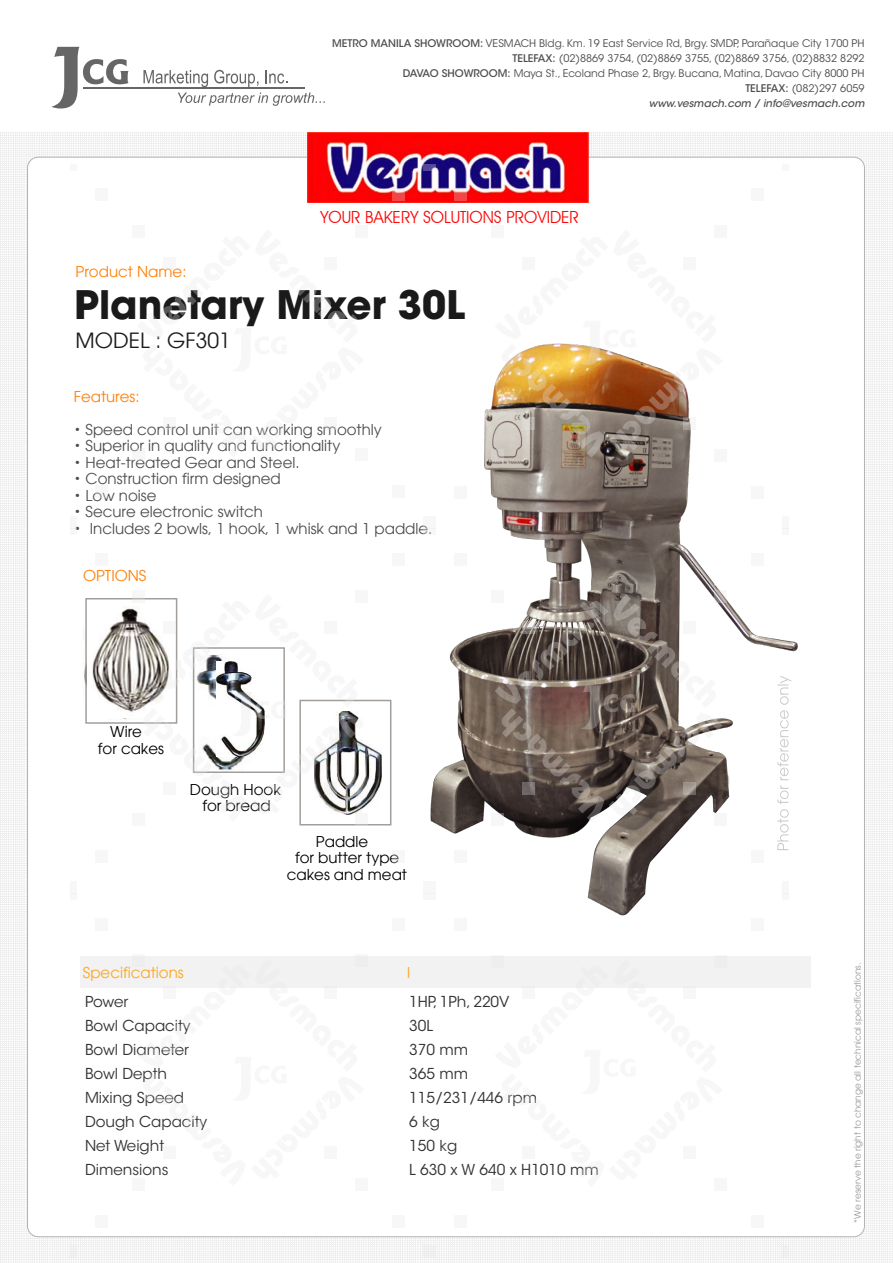
<style>
.page{position:relative;width:893px;height:1263px;background:#fff}
.page>*{position:absolute;margin:0;border:0;box-sizing:border-box;transform-origin:0 0}
.t1{font:700 39px "ITC Avant Garde Std";color:#1a1a1a}
.t2{font:21px "Avant Garde";color:#1a1a1a}
.t3{font:16.8px "Avant Garde IT Cby BT";color:#fd0606}
.t4{font:15px "Avant Garde";color:#4d4d4d}
.t5{font:15px "ITC Avant Garde Std";color:#333}
.t6{font:15px/16.5px "Avant Garde";color:#000}
.t7{font:15px "Avant Garde";color:#ff8008}
.t8{font:15px "Avant Garde";color:#fea61c}
.t9{font:10.5px/15px "ITC Avant Garde Std";color:#4d4d4d;text-align:right}
.t10{font:9px "Avant Garde";color:#999}
.s1{font-weight:500}
.s2{font-weight:500;font-style:italic}
.s3{font-family:"ITC Avant Garde Std"}
</style>
<div class="page">
<div style="left:0;top:2px;width:892px;height:1261px;background:#f3f3f3"></div>
<div style="left:0;top:2px;width:892px;height:130px;background:#fff"></div>
<div style="left:28px;top:157px;width:836px;height:1080px;background:#fff;border-radius:11px"></div>
<img style="left:308px;top:132px;width:280px;height:70px">
<hr style="left:83px;top:87px;width:222px;height:1px;background:#666">
<svg style="left:51px;top:47px;width:77px;height:62px"></svg>
<svg style="left:143px;top:70px;width:65px;height:17px"></svg>
<svg style="left:214px;top:70px;width:44px;height:17px"></svg>
<svg style="left:265px;top:70px;width:22px;height:14px"></svg>
<svg style="left:178px;top:93px;width:147px;height:13px"></svg>
<div style="left:80px;top:956px;width:730px;height:32px;background:#f2f2f2"></div>
<img style="left:92px;top:607px;width:45px;height:105px">
<div style="left:85px;top:598px;width:92px;height:126px;border:2px solid #a39e99"></div>
<img style="left:341px;top:221px;width:544px;height:816px">
<div style="left:714px;top:226px;width:12px;height:12px;background:#f7f7f7"></div>
<div style="left:751px;top:189px;width:12px;height:12px;background:#f7f7f7"></div>
<div style="left:491px;top:226px;width:12px;height:12px;background:#f7f7f7"></div>
<svg style="left:454px;top:189px;width:12px;height:12px"></svg>
<div style="left:714px;top:449px;width:12px;height:12px;background:#f7f7f7"></div>
<div style="left:751px;top:486px;width:12px;height:12px;background:#f7f7f7"></div>
<div style="left:491px;top:449px;width:12px;height:12px;background:#d2cfc7"></div>
<div style="left:454px;top:486px;width:12px;height:12px;background:#f7f7f7"></div>
<img style="left:494px;top:230px;width:228px;height:228px">
<div style="left:132px;top:449px;width:13px;height:12px;background:#f7f7f7"></div>
<div style="left:96px;top:486px;width:12px;height:12px;background:#f7f7f7"></div>
<div style="left:355px;top:449px;width:13px;height:12px;background:#f7f7f7"></div>
<div style="left:392px;top:486px;width:13px;height:12px;background:#f7f7f7"></div>
<div style="left:132px;top:226px;width:13px;height:12px;background:#f7f7f7"></div>
<div style="left:96px;top:189px;width:12px;height:12px;background:#f7f7f7"></div>
<div style="left:355px;top:226px;width:13px;height:12px;background:#f7f7f7"></div>
<svg style="left:392px;top:189px;width:13px;height:12px"></svg>
<svg style="left:341px;top:229px;width:23px;height:228px"></svg>
<div style="left:423px;top:517px;width:12px;height:12px;background:#f7f7f7"></div>
<div style="left:782px;top:517px;width:6px;height:12px;background:#f7f7f7"></div>
<div style="left:71px;top:517px;width:6px;height:12px;background:#f7f7f7"></div>
<svg style="left:423px;top:164px;width:12px;height:6px"></svg>
<svg style="left:714px;top:590px;width:12px;height:13px"></svg>
<div style="left:751px;top:553px;width:12px;height:13px;background:#f7f7f7"></div>
<div style="left:491px;top:590px;width:12px;height:13px;background:#f7f7f7"></div>
<div style="left:454px;top:553px;width:12px;height:13px;background:#f7f7f7"></div>
<div style="left:714px;top:814px;width:12px;height:12px;background:#f7f7f7"></div>
<div style="left:751px;top:850px;width:12px;height:13px;background:#f7f7f7"></div>
<div style="left:491px;top:814px;width:12px;height:12px;background:#f7f7f7"></div>
<div style="left:454px;top:850px;width:12px;height:13px;background:#f7f7f7"></div>
<svg style="left:494px;top:594px;width:228px;height:228px"></svg>
<div style="left:132px;top:813px;width:13px;height:13px;background:#f7f7f7"></div>
<div style="left:96px;top:850px;width:12px;height:13px;background:#f7f7f7"></div>
<svg style="left:355px;top:813px;width:13px;height:13px"></svg>
<div style="left:392px;top:850px;width:13px;height:13px;background:#f7f7f7"></div>
<svg style="left:132px;top:598px;width:5px;height:3px"></svg>
<div style="left:96px;top:553px;width:12px;height:13px;background:#f7f7f7"></div>
<div style="left:355px;top:590px;width:13px;height:13px;background:#f7f7f7"></div>
<div style="left:392px;top:553px;width:13px;height:13px;background:#f7f7f7"></div>
<svg style="left:137px;top:594px;width:227px;height:228px"></svg>
<div style="left:423px;top:881px;width:12px;height:12px;background:#f7f7f7"></div>
<div style="left:782px;top:881px;width:6px;height:12px;background:#f7f7f7"></div>
<div style="left:71px;top:881px;width:6px;height:12px;background:#f7f7f7"></div>
<div style="left:423px;top:529px;width:12px;height:6px;background:#f7f7f7"></div>
<svg style="left:782px;top:529px;width:6px;height:6px"></svg>
<div style="left:714px;top:955px;width:12px;height:12px;background:#eee"></div>
<div style="left:751px;top:918px;width:12px;height:12px;background:#f7f7f7"></div>
<div style="left:491px;top:955px;width:12px;height:12px;background:#eee"></div>
<div style="left:454px;top:918px;width:12px;height:12px;background:#f7f7f7"></div>
<div style="left:714px;top:1178px;width:12px;height:12px;background:#f7f7f7"></div>
<div style="left:751px;top:1215px;width:12px;height:12px;background:#f7f7f7"></div>
<div style="left:491px;top:1178px;width:12px;height:12px;background:#f7f7f7"></div>
<div style="left:454px;top:1215px;width:12px;height:12px;background:#f7f7f7"></div>
<svg style="left:494px;top:959px;width:228px;height:78px"></svg>
<div style="left:132px;top:1178px;width:13px;height:12px;background:#f7f7f7"></div>
<div style="left:96px;top:1215px;width:12px;height:12px;background:#f7f7f7"></div>
<div style="left:355px;top:1178px;width:13px;height:12px;background:#f7f7f7"></div>
<div style="left:392px;top:1215px;width:13px;height:12px;background:#f7f7f7"></div>
<div style="left:132px;top:955px;width:13px;height:12px;background:#eee"></div>
<div style="left:96px;top:918px;width:12px;height:12px;background:#f7f7f7"></div>
<div style="left:355px;top:955px;width:13px;height:12px;background:#eee"></div>
<div style="left:392px;top:918px;width:13px;height:12px;background:#f7f7f7"></div>
<svg style="left:341px;top:959px;width:23px;height:78px"></svg>
<div style="left:423px;top:1246px;width:12px;height:12px;background:#efefef"></div>
<div style="left:782px;top:1246px;width:6px;height:12px;background:#efefef"></div>
<div style="left:423px;top:893px;width:12px;height:6px;background:#f7f7f7"></div>
<svg style="left:782px;top:893px;width:6px;height:6px"></svg>
<p class="t9" style="left:332px;top:36px;width:534px"><span class="s1">METRO MANILA SHOWROOM:</span> VESMACH Bldg. Km. 19 East Service Rd, Brgy. SMDP, Parañaque City 1700 PH <span class="s1">TELEFAX:</span> (02)8869 3754, (02)8869 3755, (02)8869 3756, (02)8832 8292<br><span class="s1">DAVAO SHOWROOM:</span> Maya St., Ecoland Phase 2, Brgy. Bucana, Matina, Davao City 8000 PH<br><span class="s1">TELEFAX:</span> (082)297 6059<br><span class="s2">www.vesmach.com / info@vesmach.com</span></p>
<h3 class="t7" style="left:76px;top:262px;width:112px">Product Name:</h3>
<h3 class="t3" style="left:320px;top:207px;width:260px">YOUR BAKERY SOLUTIONS PROVIDER</h3>
<h1 class="t1" style="left:74px;top:279px;width:392px">Planetary Mixer 30L</h1>
<h2 class="t2" style="left:76px;top:328px;width:156px">MODEL : GF301</h2>
<h3 class="t7" style="left:74px;top:387px;width:67px">Features:</h3>
<h3 class="t4" style="left:74px;top:420px;width:309px"><span class="s3">•</span> Speed control unit can working smoothly</h3>
<h3 class="t4" style="left:74px;top:437px;width:268px"><span class="s3">•</span> Superior in quality and functionality</h3>
<h3 class="t4" style="left:74px;top:453px;width:227px"><span class="s3">•</span> Heat-treated Gear and Steel.</h3>
<h3 class="t4" style="left:74px;top:470px;width:208px"><span class="s3">•</span> Construction firm designed</h3>
<h3 class="t4" style="left:74px;top:486px;width:84px"><span class="s3">•</span> Low noise</h3>
<h3 class="t4" style="left:74px;top:503px;width:191px"><span class="s3">•</span> Secure electronic switch</h3>
<h3 class="t4" style="left:74px;top:519px;width:360px"><span class="s3">•</span> Includes 2 bowls, 1 hook, 1 whisk and 1 paddle.</h3>
<h3 class="t7" style="left:83px;top:567px;width:65px">OPTIONS</h3>
<h3 class="t6" style="left:98px;top:724px;width:68px;text-indent:12px">Wire for cakes</h3>
<h3 class="t6" style="left:190px;top:781px;width:92px;text-align:center">Dough Hook for bread</h3>
<h3 class="t6" style="left:316px;top:833px;width:54px">Paddle</h3>
<h3 class="t6" style="left:295px;top:850px;width:106px">for butter type</h3>
<h3 class="t6" style="left:287px;top:866px;width:122px">cakes and meat</h3>
<h3 class="t8" style="left:83px;top:964px;width:102px">Specifications</h3>
<h3 class="t8" style="left:407px;top:964px;width:4px">l</h3>
<h3 class="t5" style="left:85px;top:993px;width:45px">Power</h3>
<h3 class="t5" style="left:409px;top:993px;width:102px">1HP, 1Ph, 220V</h3>
<h3 class="t5" style="left:85px;top:1017px;width:107px">Bowl Capacity</h3>
<h3 class="t5" style="left:409px;top:1017px;width:25px">30L</h3>
<h3 class="t5" style="left:85px;top:1041px;width:105px">Bowl Diameter</h3>
<h3 class="t5" style="left:409px;top:1041px;width:60px">370 mm</h3>
<h3 class="t5" style="left:85px;top:1065px;width:84px">Bowl Depth</h3>
<h3 class="t5" style="left:409px;top:1065px;width:60px">365 mm</h3>
<h3 class="t5" style="left:85px;top:1089px;width:101px">Mixing Speed</h3>
<h3 class="t5" style="left:409px;top:1089px;width:129px">115/231/446 rpm</h3>
<h3 class="t5" style="left:85px;top:1113px;width:124px">Dough Capacity</h3>
<h3 class="t5" style="left:409px;top:1113px;width:32px">6 kg</h3>
<h3 class="t5" style="left:85px;top:1137px;width:81px">Net Weight</h3>
<h3 class="t5" style="left:409px;top:1137px;width:50px">150 kg</h3>
<h3 class="t5" style="left:85px;top:1161px;width:85px">Dimensions</h3>
<h3 class="t5" style="left:409px;top:1161px;width:191px">L 630 x W 640 x H1010 mm</h3>
<p class="t10" style="left:852px;top:1223px;width:261px;rotate:-90deg">*We reserve the right to change all technical specifications.</p>
</div>
